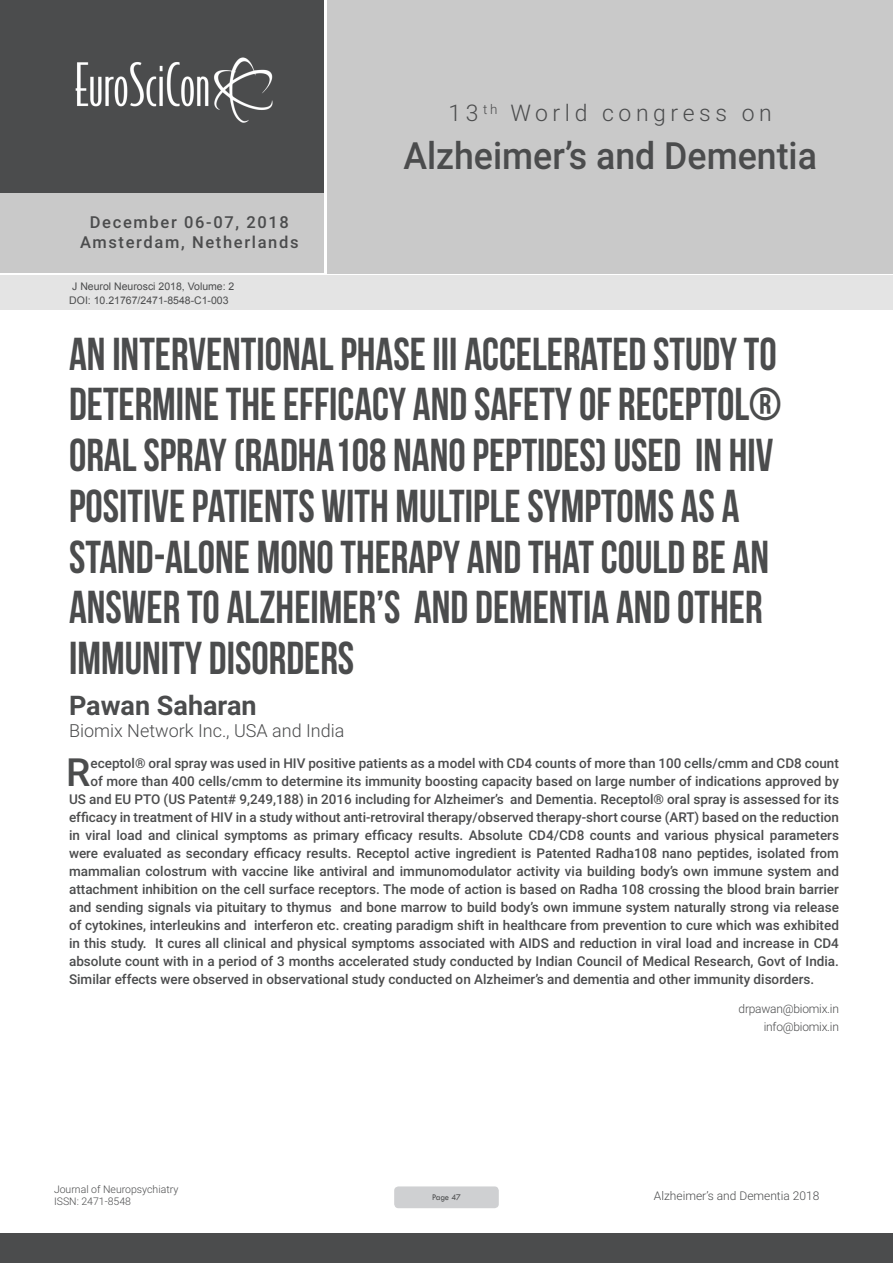
<style>
.page{position:relative;width:893px;height:1263px;background:#fff}
.page>*{position:absolute;margin:0;border:0;box-sizing:border-box;transform-origin:0 0}
.t1{font:46.05px/50.7px "Bebas Neue";color:#4b4c4d;scale:.95 1}
.Abstract{font:500 38.85px "Roboto";color:#4b4c4d}
.t2{font:500 37.5px "Roboto";color:#4b4c4d;scale:.95 1}
.t3{font:700 27px "Roboto";color:#4b4c4d}
.t4{font:300 22.95px "Roboto";letter-spacing:.2em;color:#4b4c4d}
.t5{font:300 18px "Roboto";color:#4b4c4d}
.t6{font:500 16.5px/19.8px "Roboto";letter-spacing:.1em;color:#4b4c4d;text-align:center}
.Abstract-2{font:500 13.5px "Roboto";color:#4b4c4d}
.Biography{font:300 12px "Roboto";letter-spacing:-.02em;color:#4b4c4d}
.Biography-2{font:300 12px "Roboto";color:#4b4c4d}
.t7{font:10.5px "Arial";color:#4b4c4d}
.t8{font:300 10.5px/12.6px "Roboto";color:#4b4c4d}
.t9{font:9px "Tw Cen";letter-spacing:-.02em;color:#4b4c4d;scale:.95 1}
</style>
<div class="page">
<div style="left:0;top:0;width:323px;height:193px;background:#4b4c4d"></div>
<div style="left:1px;top:193px;width:323px;height:80px;background:#c9c9c9"></div>
<div style="left:327px;top:0;width:566px;height:273px;background:#c9c9c9"></div>
<img style="left:75px;top:57px;width:198px;height:66px">
<div style="left:0;top:1233px;width:893px;height:30px;background:#4b4c4d"></div>
<div style="left:1px;top:275px;width:892px;height:35px;background:#e4e4e4"></div>
<div style="left:394px;top:1186px;width:105px;height:22px;background:#cfd0d2;border-radius:4px"></div>
<p class="t6" style="left:80px;top:211px;width:220px">December 06-07, 2018<br>Amsterdam, Netherlands</p>
<p class="t7" style="left:72px;top:279px;width:164px">J Neurol Neurosci 2018, Volume: 2</p>
<p class="t7" style="left:69px;top:293px;width:161px">DOI: 10.21767/2471-8548-C1-003</p>
<h3 class="t4" style="left:448px;top:97px;width:325px">13 <sup>th</sup> World congress on</h3>
<h3 class="t2" style="left:403px;top:129px;width:437px">Alzheimer’s and Dementia</h3>
<p class="t1" style="left:69px;top:328px;width:751px">AN INTERVENTIONAL PHASE III ACCELERATED STUDY TO DETERMINE THE EFFICACY AND SAFETY OF RECEPTOL® ORAL SPRAY (RADHA108 NANO PEPTIDES) USED IN HIV POSITIVE PATIENTS WITH MULTIPLE SYMPTOMS AS A STAND-ALONE MONO THERAPY AND THAT COULD BE AN ANSWER TO ALZHEIMER’S AND DEMENTIA AND OTHER IMMUNITY DISORDERS</p>
<p class="t3" style="left:69px;top:687px;width:189px">Pawan Saharan</p>
<p class="t5" style="left:69px;top:718px;width:277px">Biomix Network Inc., USA and India</p>
<p class="Abstract" style="left:66px;top:745px;width:26px">R</p>
<p class="Abstract-2" style="left:90px;top:754px;width:750px">eceptol® oral spray was used in HIV positive patients as a model with CD4 counts of more than 100 cells/cmm and CD8 count</p>
<p class="Abstract-2" style="left:90px;top:772px;width:750px">of more than 400 cells/cmm to determine its immunity boosting capacity based on large number of indications approved by</p>
<p class="Abstract-2" style="left:69px;top:790px;width:771px">US and EU PTO (US Patent# 9,249,188) in 2016 including for Alzheimer’s and Dementia. Receptol® oral spray is assessed for its</p>
<p class="Abstract-2" style="left:69px;top:808px;width:771px">efficacy in treatment of HIV in a study without anti-retroviral therapy/observed therapy-short course (ART) based on the reduction</p>
<p class="Abstract-2" style="left:69px;top:826px;width:771px">in viral load and clinical symptoms as primary efficacy results. Absolute CD4/CD8 counts and various physical parameters</p>
<p class="Abstract-2" style="left:69px;top:844px;width:771px">were evaluated as secondary efficacy results. Receptol active ingredient is Patented Radha108 nano peptides, isolated from</p>
<p class="Abstract-2" style="left:69px;top:862px;width:771px">mammalian colostrum with vaccine like antiviral and immunomodulator activity via building body’s own immune system and</p>
<p class="Abstract-2" style="left:69px;top:880px;width:771px">attachment inhibition on the cell surface receptors. The mode of action is based on Radha 108 crossing the blood brain barrier</p>
<p class="Abstract-2" style="left:69px;top:898px;width:771px">and sending signals via pituitary to thymus and bone marrow to build body’s own immune system naturally strong via release</p>
<p class="Abstract-2" style="left:69px;top:916px;width:771px">of cytokines, interleukins and interferon etc. creating paradigm shift in healthcare from prevention to cure which was exhibited</p>
<p class="Abstract-2" style="left:69px;top:934px;width:771px">in this study. It cures all clinical and physical symptoms associated with AIDS and reduction in viral load and increase in CD4</p>
<p class="Abstract-2" style="left:69px;top:952px;width:771px">absolute count with in a period of 3 months accelerated study conducted by Indian Council of Medical Research, Govt of India.</p>
<p class="Abstract-2" style="left:69px;top:970px;width:747px">Similar effects were observed in observational study conducted on Alzheimer’s and dementia and other immunity disorders.</p>
<p class="Biography" style="left:739px;top:1000px;width:102px">drpawan@biomix.in</p>
<p class="Biography" style="left:764px;top:1018px;width:77px">info@biomix.in</p>
<p class="t8" style="left:54px;top:1182px;width:126px">Journal of Neuropsychiatry<br>ISSN: 2471-8548</p>
<p class="Biography-2" style="left:654px;top:1187px;width:167px">Alzheimer’s and Dementia 2018</p>
<p class="t9" style="left:432px;top:1192px;width:32px">Page 47</p>
</div>
